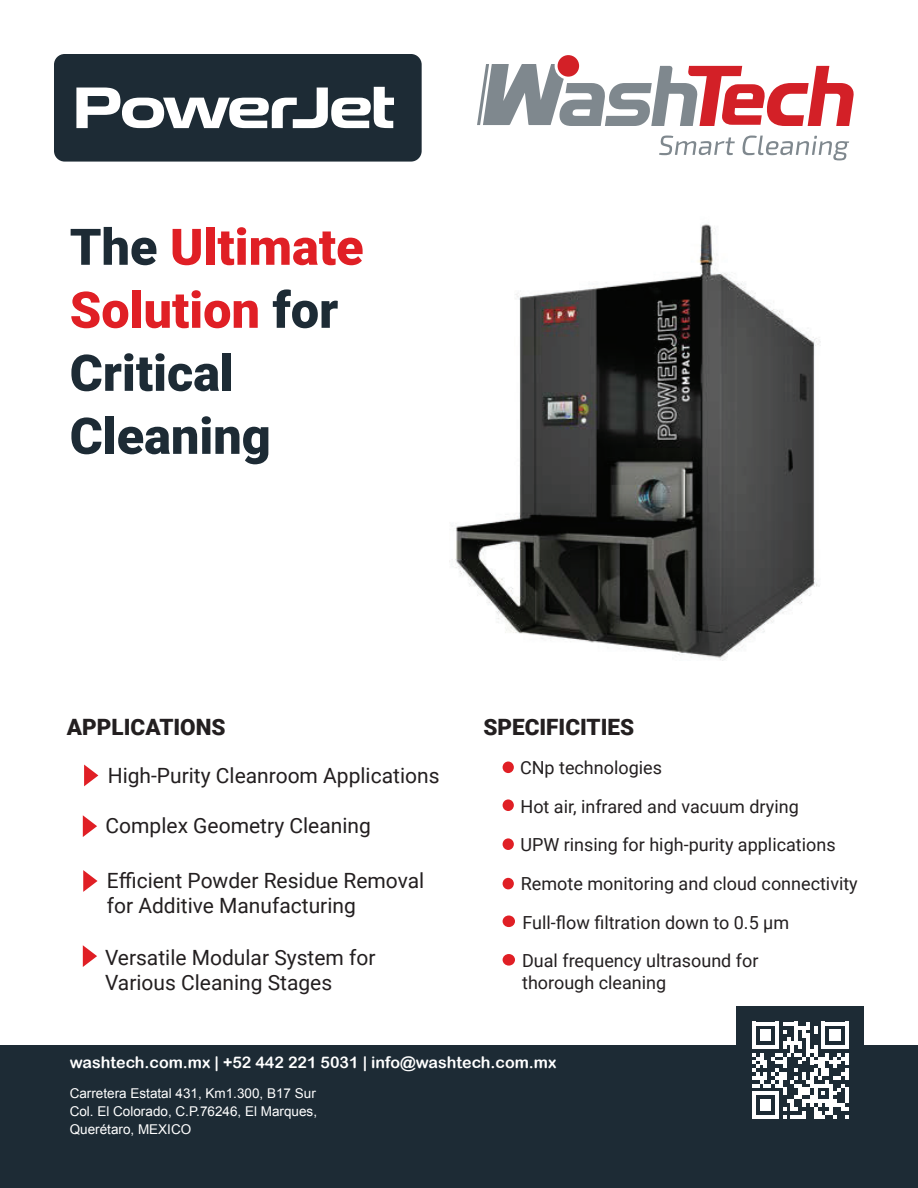
<style>
.page{position:relative;width:918px;height:1188px;background:#fff}
.page>*{position:absolute;margin:0;border:0;box-sizing:border-box;transform-origin:0 0}
.t1{font:60.15px "Snasm W05";letter-spacing:-.015em;color:#fff}
.t2{font:900 50.4px/63px "Roboto";color:#1d2b35}
.t3{font:900 22.5px "Roboto";color:#231f20}
.t4{font:21px/25.2px "Roboto";color:#231f20}
.t5{font:18px/38.5px "Roboto";color:#231f20}
.t6{font:16.05px "Arial Rounded MT Bold";color:#fff}
.t7{font:13.5px/18px "Arial";color:#fff;text-align:justify}
.s1{color:#e01f25}
</style>
<div class="page">
<div style="left:54px;top:54px;width:368px;height:108px;background:#1d2b35;border-radius:11px"></div>
<img style="left:449px;top:224px;width:372px;height:437px">
<svg style="left:84px;top:765px;width:14px;height:21px"></svg>
<svg style="left:83px;top:870px;width:15px;height:22px"></svg>
<svg style="left:83px;top:945px;width:14px;height:22px"></svg>
<svg style="left:83px;top:815px;width:14px;height:22px"></svg>
<div style="left:503px;top:954px;width:12px;height:12px;background:#e01f25;border-radius:50%"></div>
<div style="left:503px;top:762px;width:11px;height:11px;background:#e01f25;border-radius:50%"></div>
<div style="left:503px;top:799px;width:11px;height:12px;background:#e01f25;border-radius:50%"></div>
<div style="left:503px;top:838px;width:11px;height:12px;background:#e01f25;border-radius:50%"></div>
<div style="left:503px;top:916px;width:12px;height:11px;background:#e01f25;border-radius:50%"></div>
<div style="left:503px;top:878px;width:11px;height:11px;background:#e01f25;border-radius:50%"></div>
<svg style="left:659px;top:136px;width:76px;height:19px"></svg>
<svg style="left:742px;top:136px;width:107px;height:24px"></svg>
<svg style="left:477px;top:64px;width:377px;height:62px"></svg>
<div style="left:558px;top:55px;width:21px;height:22px;background:#d32027;border-radius:50%"></div>
<div style="left:0;top:1046px;width:918px;height:142px;background:#1d2b35"></div>
<div style="left:736px;top:1006px;width:128px;height:128px;background:#1d2b35"></div>
<svg style="left:752px;top:1022px;width:97px;height:97px"></svg>
<h1 class="t1" style="left:74px;top:75px;width:322px">PowerJet</h1>
<h2 class="t2" style="left:70px;top:214px;width:295px">The <span class="s1">Ultimate<br>Solution</span> for<br>Critical<br>Cleaning</h2>
<p class="t3" style="left:67px;top:712px;width:160px">APPLICATIONS</p>
<p class="t4" style="left:108px;top:762px;width:333px">High-Purity Cleanroom Applications</p>
<p class="t4" style="left:106px;top:813px;width:267px">Complex Geometry Cleaning</p>
<p class="t4" style="left:107px;top:867px;width:319px">Efficient Powder Residue Removal for Additive Manufacturing</p>
<p class="t4" style="left:105px;top:944px;width:272px">Versatile Modular System for<br>Various Cleaning Stages</p>
<p class="t3" style="left:483px;top:712px;width:152px">SPECIFICITIES</p>
<p class="t5" style="left:520px;top:748px;width:317px">CNp technologies<br>Hot air, infrared and vacuum drying<br>UPW rinsing for high-purity applications</p>
<p class="t5" style="left:521px;top:864px;width:338px">Remote monitoring and cloud connectivity</p>
<p class="t5" style="left:523px;top:902px;width:268px">Full-flow filtration down to 0.5 µm</p>
<p class="t5" style="left:522px;top:949px;width:238px;line-height:21.6px">Dual frequency ultrasound for thorough cleaning</p>
<p class="t6" style="left:70px;top:1053px;width:488px">washtech.com.mx | +52 442 221 5031 | info@washtech.com.mx</p>
<p class="t7" style="left:70px;top:1084px;width:249px">Carretera Estatal 431, Km1.300, B17 Sur Col. El Colorado, C.P.76246, El Marques, Querétaro, MEXICO</p>
</div>
